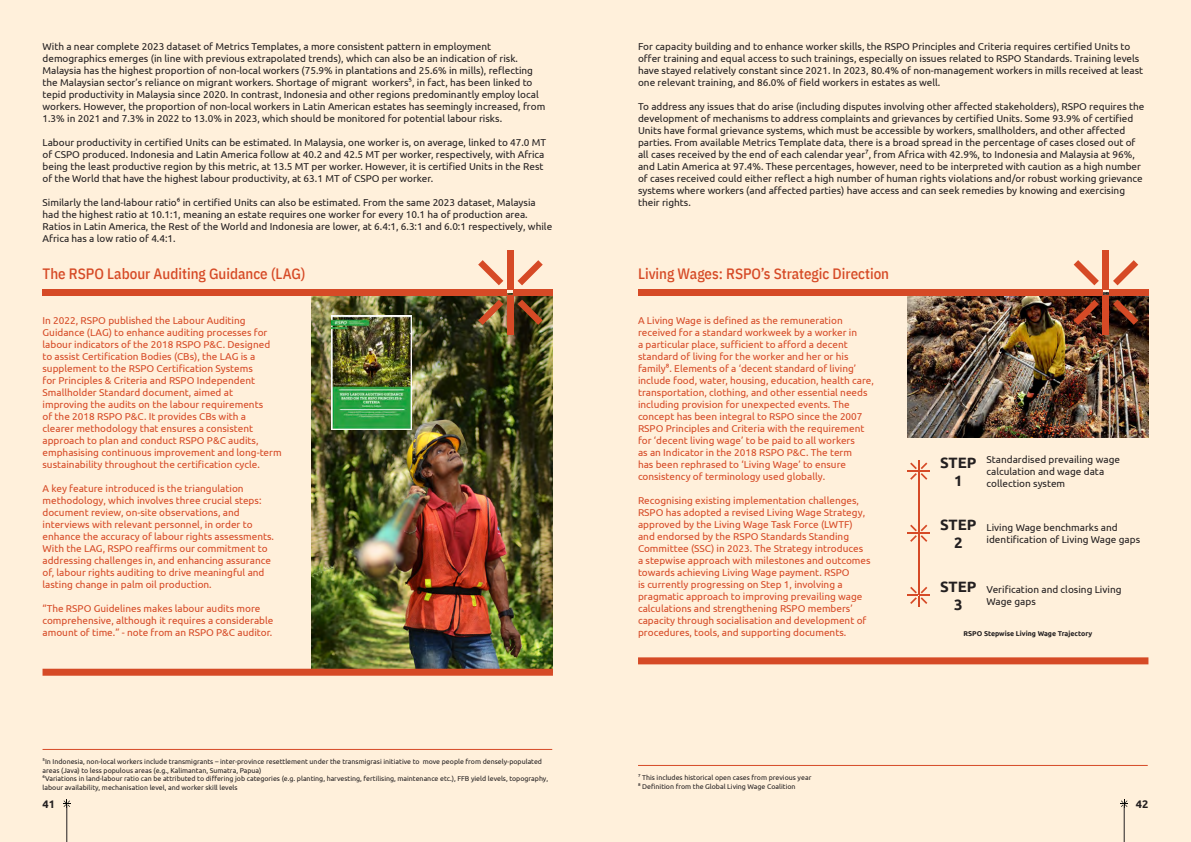
<style>
.page{position:relative;width:1191px;height:842px;background:#fff0db}
.page>*{position:absolute;margin:0;border:0;box-sizing:border-box;transform-origin:0 0}
.t1{font:500 15px "IBM Plex Sans Cond";color:#d64a26}
.t2{font:700 15px/18px "Ubuntu";color:#231f20;text-align:center}
.t3{font:700 11px "Ubuntu";color:#231f20}
.t4{font:10px/12px "Ubuntu";color:#231f20}
.t5{font:10px/12px "Ubuntu";color:#d64a26}
.t6{font:7px/8.4px "Ubuntu";color:#231f20}
.t7{font:700 7px "Ubuntu";color:#231f20}
</style>
<div class="page">
<svg style="left:1120px;top:799px;width:8px;height:9px"></svg>
<hr style="left:1123px;top:805px;width:1px;height:37px;background:#231f20">
<svg style="left:63px;top:799px;width:8px;height:9px"></svg>
<hr style="left:66px;top:805px;width:1px;height:37px;background:#231f20">
<img style="left:312px;top:294px;width:241px;height:375px">
<img style="left:332px;top:316px;width:79px;height:113px">
<div style="left:507px;top:296px;width:6px;height:39px;background:#d64a26"></div>
<div style="left:507px;top:250px;width:6px;height:39px;background:#d64a26"></div>
<div style="left:513px;top:289px;width:40px;height:7px;background:#d64a26"></div>
<div style="left:43px;top:289px;width:464px;height:7px;background:#d64a26"></div>
<svg style="left:517px;top:300px;width:26px;height:25px"></svg>
<svg style="left:478px;top:300px;width:25px;height:25px"></svg>
<svg style="left:517px;top:260px;width:26px;height:25px"></svg>
<svg style="left:478px;top:260px;width:25px;height:25px"></svg>
<div style="left:43px;top:669px;width:510px;height:7px;background:#d64a26"></div>
<hr style="left:43px;top:749px;width:509px;height:1px;background:#d64a26">
<hr style="left:638px;top:765px;width:509px;height:1px;background:#d64a26">
<img style="left:907px;top:292px;width:241px;height:145px">
<div style="left:1102px;top:296px;width:7px;height:39px;background:#d64a26"></div>
<div style="left:1102px;top:250px;width:7px;height:39px;background:#d64a26"></div>
<div style="left:1109px;top:289px;width:39px;height:7px;background:#d64a26"></div>
<div style="left:638px;top:289px;width:464px;height:7px;background:#d64a26"></div>
<svg style="left:1113px;top:300px;width:25px;height:25px"></svg>
<svg style="left:1073px;top:300px;width:25px;height:25px"></svg>
<svg style="left:1113px;top:260px;width:25px;height:25px"></svg>
<svg style="left:1073px;top:260px;width:25px;height:25px"></svg>
<div style="left:638px;top:657px;width:510px;height:7px;background:#d64a26"></div>
<svg style="left:907px;top:460px;width:23px;height:22px"></svg>
<hr style="left:918px;top:461px;width:1px;height:71px;background:#d64a26">
<svg style="left:907px;top:525px;width:23px;height:20px"></svg>
<hr style="left:918px;top:501px;width:1px;height:93px;background:#d64a26">
<svg style="left:907px;top:587px;width:23px;height:20px"></svg>
<p class="t4" style="left:43px;top:40px;width:504px">With a near complete 2023 dataset of Metrics Templates, a more consistent pattern in employment demographics emerges (in line with previous extrapolated trends), which can also be an indication of risk.<br>Malaysia has the highest proportion of non-local workers (75.9% in plantations and 25.6% in mills), reflecting the Malaysian sector’s reliance on migrant workers. Shortage of migrant workers5, in fact, has been linked to tepid productivity in Malaysia since 2020. In contrast, Indonesia and other regions predominantly employ local workers. However, the proportion of non-local workers in Latin American estates has seemingly increased, from 1.3% in 2021 and 7.3% in 2022 to 13.0% in 2023, which should be monitored for potential labour risks.</p>
<p class="t4" style="left:43px;top:136px;width:505px">Labour productivity in certified Units can be estimated. In Malaysia, one worker is, on average, linked to 47.0 MT of CSPO produced. Indonesia and Latin America follow at 40.2 and 42.5 MT per worker, respectively, with Africa being the least productive region by this metric, at 13.5 MT per worker. However, it is certified Units in the Rest of the World that have the highest labour productivity, at 63.1 MT of CSPO per worker.</p>
<p class="t4" style="left:43px;top:196px;width:511px">Similarly the land-labour ratio6 in certified Units can also be estimated. From the same 2023 dataset, Malaysia had the highest ratio at 10.1:1, meaning an estate requires one worker for every 10.1 ha of production area.<br>Ratios in Latin America, the Rest of the World and Indonesia are lower, at 6.4:1, 6.3:1 and 6.0:1 respectively, while Africa has a low ratio of 4.4:1.</p>
<p class="t1" style="left:43px;top:262px;width:264px">The RSPO Labour Auditing Guidance (LAG)</p>
<p class="t5" style="left:43px;top:314px;width:241px">In 2022, RSPO published the Labour Auditing Guidance (LAG) to enhance auditing processes for labour indicators of the 2018 RSPO P&amp;C. Designed to assist Certification Bodies (CBs), the LAG is a supplement to the RSPO Certification Systems<br>for Principles &amp; Criteria and RSPO Independent Smallholder Standard document, aimed at<br>improving the audits on the labour requirements<br>of the 2018 RSPO P&amp;C. It provides CBs with a<br>clearer methodology that ensures a consistent approach to plan and conduct RSPO P&amp;C audits, emphasising continuous improvement and long-term sustainability throughout the certification cycle.</p>
<p class="t5" style="left:43px;top:482px;width:233px">A key feature introduced is the triangulation methodology, which involves three crucial steps: document review, on-site observations, and interviews with relevant personnel, in order to enhance the accuracy of labour rights assessments.<br>With the LAG, RSPO reaffirms our commitment to addressing challenges in, and enhancing assurance of, labour rights auditing to drive meaningful and lasting change in palm oil production.</p>
<p class="t5" style="left:43px;top:602px;width:232px">“The RSPO Guidelines makes labour audits more comprehensive, although it requires a considerable amount of time.” - note from an RSPO P&amp;C auditor.</p>
<p class="t4" style="left:638px;top:40px;width:507px">For capacity building and to enhance worker skills, the RSPO Principles and Criteria requires certified Units to offer training and equal access to such trainings, especially on issues related to RSPO Standards. Training levels have stayed relatively constant since 2021. In 2023, 80.4% of non-management workers in mills received at least one relevant training, and 86.0% of field workers in estates as well.</p>
<p class="t4" style="left:638px;top:100px;width:508px">To address any issues that do arise (including disputes involving other affected stakeholders), RSPO requires the development of mechanisms to address complaints and grievances by certified Units. Some 93.9% of certified Units have formal grievance systems, which must be accessible by workers, smallholders, and other affected parties. From available Metrics Template data, there is a broad spread in the percentage of cases closed out of all cases received by the end of each calendar year7, from Africa with 42.9%, to Indonesia and Malaysia at 96%, and Latin America at 97.4%. These percentages, however, need to be interpreted with caution as a high number of cases received could either reflect a high number of human rights violations and/or robust working grievance systems where workers (and affected parties) have access and can seek remedies by knowing and exercising their rights.</p>
<p class="t1" style="left:638px;top:262px;width:253px">Living Wages: RSPO’s Strategic Direction</p>
<p class="t5" style="left:638px;top:314px;width:237px">A Living Wage is defined as the remuneration received for a standard workweek by a worker in<br>a particular place, sufficient to afford a decent standard of living for the worker and her or his family8. Elements of a ‘decent standard of living’ include food, water, housing, education, health care, transportation, clothing, and other essential needs including provision for unexpected events. The concept has been integral to RSPO since the 2007<br>RSPO Principles and Criteria with the requirement for ‘decent living wage’ to be paid to all workers<br>as an Indicator in the 2018 RSPO P&amp;C. The term<br>has been rephrased to ‘Living Wage’ to ensure consistency of terminology used globally.</p>
<p class="t5" style="left:638px;top:494px;width:234px">Recognising existing implementation challenges, RSPO has adopted a revised Living Wage Strategy, approved by the Living Wage Task Force (LWTF) and endorsed by the RSPO Standards Standing Committee (SSC) in 2023. The Strategy introduces a stepwise approach with milestones and outcomes towards achieving Living Wage payment. RSPO<br>is currently progressing on Step 1, involving a pragmatic approach to improving prevailing wage calculations and strengthening RSPO members’ capacity through socialisation and development of procedures, tools, and supporting documents.</p>
<p class="t2" style="left:940px;top:453px;width:38px">STEP<br>1</p>
<p class="t4" style="left:986px;top:453px;width:135px">Standardised prevailing wage calculation and wage data collection system</p>
<p class="t2" style="left:940px;top:515px;width:38px">STEP<br>2</p>
<p class="t4" style="left:986px;top:521px;width:155px">Living Wage benchmarks and identification of Living Wage gaps</p>
<p class="t2" style="left:940px;top:577px;width:38px">STEP<br>3</p>
<p class="t4" style="left:986px;top:583px;width:136px">Verification and closing Living<br>Wage gaps</p>
<p class="t7" style="left:963px;top:629px;width:130px">RSPO Stepwise Living Wage Trajectory</p>
<p class="t6" style="left:43px;top:757px;width:501px">5In Indonesia, non-local workers include transmigrants – inter-province resettlement under the transmigrasi initiative to move people from densely-populated areas (Java) to less populous areas (e.g., Kalimantan, Sumatra, Papua)</p>
<p class="t6" style="left:43px;top:774px;width:507px">6Variations in land-labour ratio can be attributed to differing job categories (e.g. planting, harvesting, fertilising, maintenance etc.), FFB yield levels, topography, labour availability, mechanisation level, and worker skill levels</p>
<p class="t6" style="left:638px;top:773px;width:175px">7 This includes historical open cases from previous year</p>
<p class="t6" style="left:638px;top:782px;width:159px">8 Definition from the Global Living Wage Coalition</p>
<p class="t3" style="left:43px;top:797px;width:14px">41</p>
<p class="t3" style="left:1136px;top:797px;width:14px">42</p>
</div>
